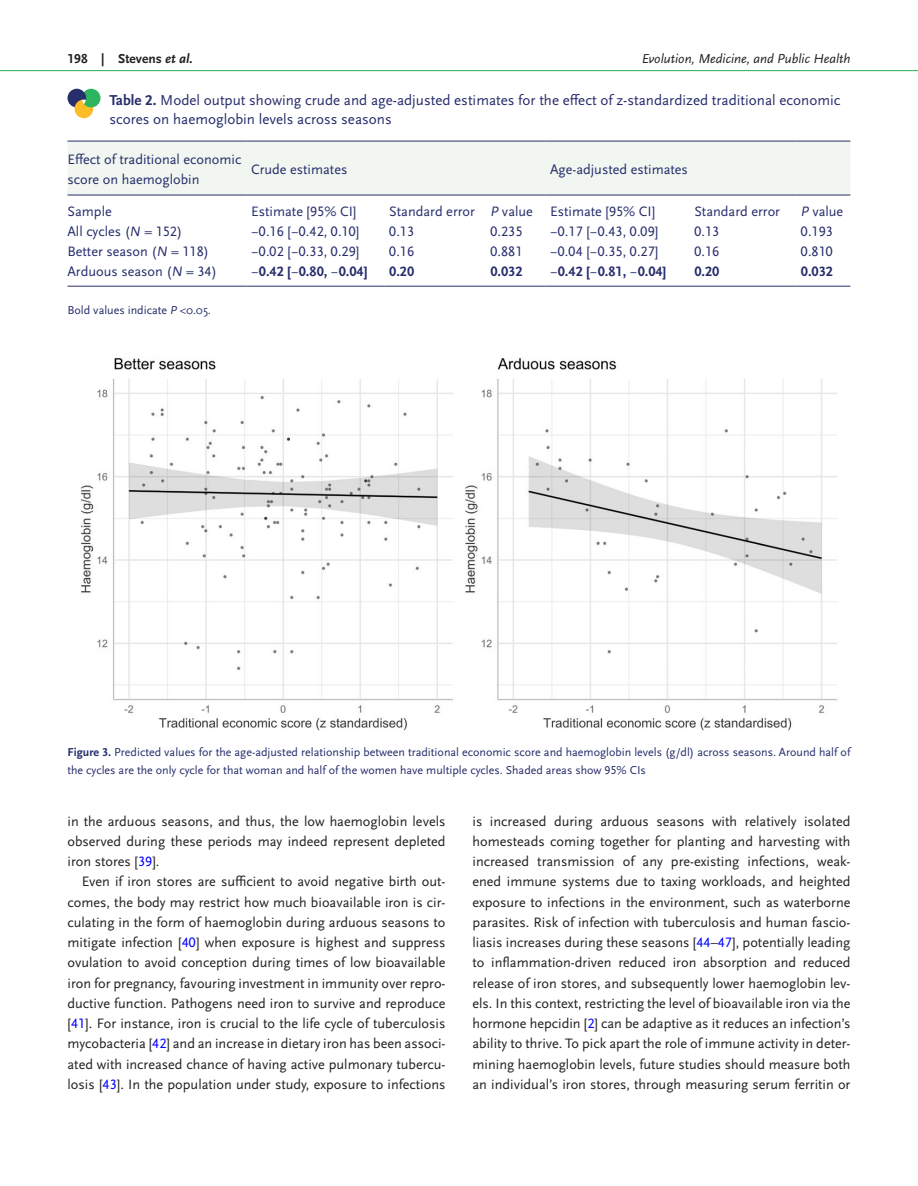
<style>
.page{position:relative;width:918px;height:1186px;background:#fff}
.page>*{position:absolute;margin:0;border:0;box-sizing:border-box;transform-origin:0 0}
.TabTitle{font:15px/19.5px "Scala Sans Pro";color:#262d6b}
.TextInd{font:14.25px/20.2px "Scala Sans Pro";color:#231f20;text-align:justify}
.TableBody{font:14.25px "Scala Sans Pro";color:#262d6b}
.TableBody1{font:14.25px "Scala Sans Pro";color:#262d6b}
.TableHeader{font:14.25px/20.2px "Scala Sans Pro";color:#262d6b}
.TableBody2{font:700 14.25px "Scala Sans Pro";color:#262d6b}
.TableBody_L{font:14.25px "Scala Sans Pro";color:#262d6b}
.TableHeader_R{font:14.25px "Scala Sans Pro";color:#262d6b}
.TableBody2_L{font:14.25px "Scala Sans Pro";color:#262d6b}
.TableBody_R{font:14.25px "Scala Sans Pro";color:#262d6b}
.TableBody1_L{font:14.25px "Scala Sans Pro";color:#262d6b}
.TableBody1_R{font:14.25px "Scala Sans Pro";color:#262d6b}
.TableBody2_R{font:700 14.25px "Scala Sans Pro";color:#262d6b}
.t1{font:13.5px "Scala Sans Pro Ita 2";color:#231f20}
.t2{font:700 13.5px "Scala Sans Pro";color:#231f20}
.FigCapt{font:12px/18px "Scala Sans Pro";color:#262d6b}
.TableFooter1{font:12px "Scala Sans Pro";color:#262d6b}
.s1{font-style:italic}
.s2{font-weight:700}
.s3{font-weight:400}
.s4{color:#00f}
</style>
<div class="page">
<hr style="left:0;top:70px;width:918px;height:1px;background:#2eaa55">
<div style="left:68px;top:89px;width:18px;height:18px;background:#262e6b;border-radius:50%"></div>
<div style="left:82px;top:89px;width:18px;height:18px;background:#2db45f;border-radius:50%"></div>
<div style="left:74px;top:99px;width:19px;height:19px;background:#fcbd28;border-radius:50%"></div>
<svg style="left:81px;top:92px;width:12px;height:15px"></svg>
<div style="left:68px;top:142px;width:782px;height:53px;background:#f1f7f0"></div>
<hr style="left:68px;top:141px;width:179px;height:1px;background:#2a2d67">
<hr style="left:68px;top:195px;width:179px;height:1px;background:#2a2d67">
<hr style="left:247px;top:141px;width:138px;height:1px;background:#2a2d67">
<hr style="left:385px;top:141px;width:101px;height:1px;background:#2a2d67">
<hr style="left:486px;top:141px;width:60px;height:1px;background:#2a2d67">
<hr style="left:247px;top:195px;width:138px;height:1px;background:#2a2d67">
<hr style="left:385px;top:195px;width:101px;height:1px;background:#2a2d67">
<hr style="left:486px;top:195px;width:60px;height:1px;background:#2a2d67">
<hr style="left:546px;top:141px;width:144px;height:1px;background:#2a2d67">
<hr style="left:690px;top:141px;width:106px;height:1px;background:#2a2d67">
<hr style="left:796px;top:141px;width:54px;height:1px;background:#2a2d67">
<hr style="left:546px;top:195px;width:144px;height:1px;background:#2a2d67">
<hr style="left:690px;top:195px;width:106px;height:1px;background:#2a2d67">
<hr style="left:796px;top:195px;width:54px;height:1px;background:#2a2d67">
<hr style="left:68px;top:286px;width:179px;height:1px;background:#2a2d67">
<hr style="left:247px;top:286px;width:138px;height:1px;background:#2a2d67">
<hr style="left:385px;top:286px;width:101px;height:1px;background:#2a2d67">
<hr style="left:486px;top:286px;width:60px;height:1px;background:#2a2d67">
<hr style="left:546px;top:286px;width:144px;height:1px;background:#2a2d67">
<hr style="left:690px;top:286px;width:106px;height:1px;background:#2a2d67">
<hr style="left:796px;top:286px;width:54px;height:1px;background:#2a2d67">
<img style="left:81px;top:358px;width:757px;height:372px">
<p class="t2" style="left:68px;top:50px;width:127px">198 | Stevens <span class="s1">et al.</span></p>
<p class="t1" style="left:642px;top:50px;width:210px">Evolution, Medicine, and Public Health</p>
<p class="TabTitle" style="left:109px;top:90px;width:733px"><span class="s2">Table 2.</span> Model output showing crude and age-adjusted estimates for the effect of z-standardized traditional economic scores on haemoglobin levels across seasons</p>
<p class="TableHeader" style="left:68px;top:149px;width:175px">Effect of traditional economic score on haemoglobin</p>
<p class="TableHeader" style="left:251px;top:159px;width:98px">Crude estimates</p>
<p class="TableHeader_R" style="left:550px;top:161px;width:139px">Age-adjusted estimates</p>
<p class="TableBody1_L" style="left:68px;top:203px;width:46px">Sample</p>
<p class="TableBody1" style="left:251px;top:203px;width:107px">Estimate [95% CI]</p>
<p class="TableBody1" style="left:389px;top:203px;width:87px">Standard error</p>
<p class="TableBody1" style="left:490px;top:203px;width:44px"><span class="s1">P</span> value</p>
<p class="TableBody1" style="left:550px;top:203px;width:107px">Estimate [95% CI]</p>
<p class="TableBody1" style="left:694px;top:203px;width:87px">Standard error</p>
<p class="TableBody1_R" style="left:801px;top:203px;width:44px"><span class="s1">P</span> value</p>
<p class="TableBody_L" style="left:67px;top:223px;width:116px">All cycles (<span class="s1">N</span> = 152)</p>
<p class="TableBody" style="left:251px;top:223px;width:110px">−0.16 [−0.42, 0.10]</p>
<p class="TableBody" style="left:389px;top:223px;width:26px">0.13</p>
<p class="TableBody" style="left:490px;top:223px;width:34px">0.235</p>
<p class="TableBody" style="left:550px;top:223px;width:110px">−0.17 [−0.43, 0.09]</p>
<p class="TableBody" style="left:694px;top:223px;width:26px">0.13</p>
<p class="TableBody_R" style="left:801px;top:223px;width:34px">0.193</p>
<p class="TableBody_L" style="left:67px;top:243px;width:143px">Better season (<span class="s1">N</span> = 118)</p>
<p class="TableBody" style="left:251px;top:243px;width:110px">−0.02 [−0.33, 0.29]</p>
<p class="TableBody" style="left:389px;top:243px;width:26px">0.16</p>
<p class="TableBody" style="left:490px;top:243px;width:34px">0.881</p>
<p class="TableBody" style="left:550px;top:243px;width:110px">−0.04 [−0.35, 0.27]</p>
<p class="TableBody" style="left:694px;top:243px;width:26px">0.16</p>
<p class="TableBody_R" style="left:801px;top:243px;width:34px">0.810</p>
<p class="TableBody2_L" style="left:67px;top:264px;width:151px">Arduous season (<span class="s1">N</span> = 34)</p>
<p class="TableBody2" style="left:251px;top:264px;width:118px"><span class="s3">−</span>0.42 [<span class="s3">−</span>0.80, <span class="s3">−</span>0.04]</p>
<p class="TableBody2" style="left:389px;top:264px;width:26px">0.20</p>
<p class="TableBody2" style="left:490px;top:264px;width:34px">0.032</p>
<p class="TableBody2" style="left:550px;top:264px;width:118px"><span class="s3">−</span>0.42 [<span class="s3">−</span>0.81, <span class="s3">−</span>0.04]</p>
<p class="TableBody2" style="left:694px;top:264px;width:26px">0.20</p>
<p class="TableBody2_R" style="left:801px;top:264px;width:34px">0.032</p>
<p class="TableFooter1" style="left:68px;top:303px;width:145px">Bold values indicate <span class="s1">P</span> &lt;0.05.</p>
<p class="FigCapt" style="left:67px;top:743px;width:784px"><span class="s2">Figure 3.</span> Predicted values for the age-adjusted relationship between traditional economic score and haemoglobin levels (g/dl) across seasons. Around half of the cycles are the only cycle for that woman and half of the women have multiple cycles. Shaded areas show 95% CIs</p>
<p class="TextInd" style="left:68px;top:811px;width:379px">in the arduous seasons, and thus, the low haemoglobin levels observed during these periods may indeed represent depleted iron stores [<span class="s4">39</span>].</p>
<p class="TextInd" style="left:68px;top:872px;width:380px;text-indent:14px">Even if iron stores are sufficient to avoid negative birth out&shy;comes, the body may restrict how much bioavailable iron is cir&shy;culating in the form of haemoglobin during arduous seasons to mitigate infection [<span class="s4">40</span>] when exposure is highest and suppress ovulation to avoid conception during times of low bioavailable iron for pregnancy, favouring investment in immunity over repro&shy;ductive function. Pathogens need iron to survive and reproduce [<span class="s4">41</span>]. For instance, iron is crucial to the life cycle of tuberculosis mycobacteria [<span class="s4">42</span>] and an increase in dietary iron has been associ&shy;ated with increased chance of having active pulmonary tubercu&shy;losis [<span class="s4">43</span>]. In the population under study, exposure to infections</p>
<p class="TextInd" style="left:472px;top:811px;width:380px">is increased during arduous seasons with relatively isolated homesteads coming together for planting and harvesting with increased transmission of any pre-existing infections, weak&shy;ened immune systems due to taxing workloads, and heighted exposure to infections in the environment, such as waterborne parasites. Risk of infection with tuberculosis and human fascio&shy;liasis increases during these seasons [<span class="s4">44</span>–<span class="s4">47</span>], potentially leading to inflammation-driven reduced iron absorption and reduced release of iron stores, and subsequently lower haemoglobin lev&shy;els. In this context, restricting the level of bioavailable iron via the hormone hepcidin [<span class="s4">2</span>] can be adaptive as it reduces an infection’s ability to thrive. To pick apart the role of immune activity in deter&shy;mining haemoglobin levels, future studies should measure both an individual’s iron stores, through measuring serum ferritin or</p>
</div>
